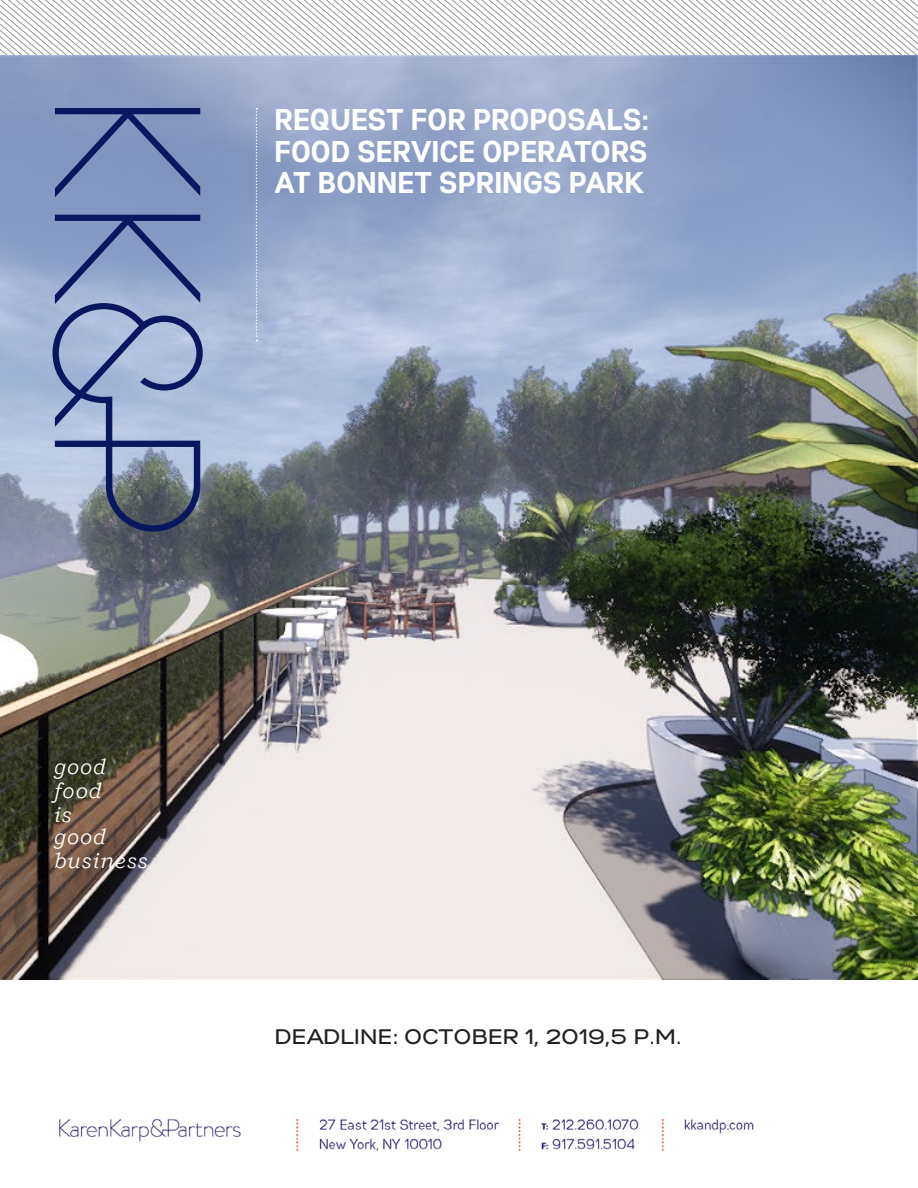
<style>
.page{position:relative;width:918px;height:1188px;background:#fff}
.page>*{position:absolute;margin:0;border:0;box-sizing:border-box;transform-origin:0 0}
.t1{font:700 condensed 30px "Gabriel Sans";letter-spacing:.02em;color:#fff}
.EPA-Subheader{font:600 21px "Gabriel Sans";letter-spacing:.01em;color:#231f20}
.t2{font:italic 21px "Shift";letter-spacing:.04em;color:#fff}
</style>
<div class="page">
<img style="left:0;top:56px;width:918px;height:923px">
<svg style="left:0;top:0;width:918px;height:56px"></svg>
<svg style="left:55px;top:108px;width:145px;height:89px;background:#6e7faf"></svg>
<svg style="left:53px;top:215px;width:150px;height:317px;background:#8392b5"></svg>
<svg style="left:256px;top:108px;width:1px;height:233px"></svg>
<img style="left:59px;top:1118px;width:695px;height:33px">
<p class="t1" style="left:276px;top:102px;width:375px">REQUEST FOR PROPOSALS:</p>
<p class="t1" style="left:276px;top:134px;width:374px">FOOD SERVICE OPERATORS</p>
<p class="t1" style="left:276px;top:165px;width:370px">AT BONNET SPRINGS PARK</p>
<p class="t2" style="left:54px;top:754px;width:54px">good</p>
<p class="t2" style="left:54px;top:778px;width:49px">food</p>
<p class="t2" style="left:54px;top:802px;width:19px">is</p>
<p class="t2" style="left:54px;top:824px;width:54px">good</p>
<p class="t2" style="left:54px;top:848px;width:95px">business</p>
<p class="EPA-Subheader" style="left:276px;top:1024px;width:407px">DEADLINE: OCTOBER 1, 2019,5 P.M.</p>
</div>
